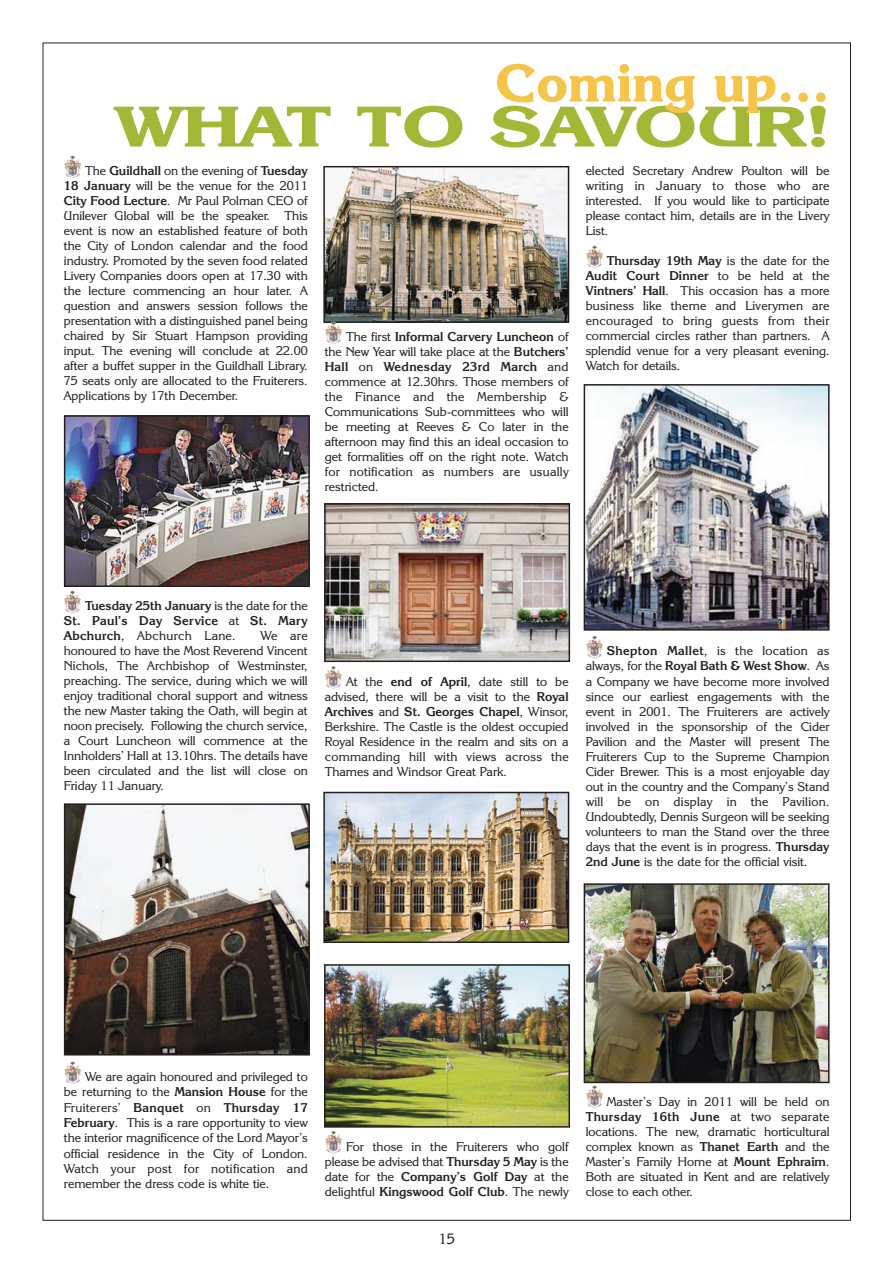
<style>
.page{position:relative;width:893px;height:1262px;background:#fff}
.page>*{position:absolute;margin:0;border:0;box-sizing:border-box;transform-origin:0 0}
.t1{font:800 57px "Korinna IT Cby BT";color:#a4b736;scale:1.3 1}
.t2{font:800 52.5px "Korinna IT Cby BT";color:#f5c44a}
.t3{font:15px "Korinna IT Cby BT";color:#231f20}
.t4{font:12.75px/15px "Korinna IT Cby BT";color:#231f20;text-align:justify}
.t5{font:700 12.75px/15px "Korinna IT Cby BT";letter-spacing:.025em;color:#231f20;text-align:justify}
.s1{font-weight:700}
.s2{font-weight:400}
</style>
<div class="page">
<img style="left:67px;top:418px;width:240px;height:166px">
<div style="left:64px;top:415px;width:246px;height:172px;border:2px solid #231f20"></div>
<img style="left:64px;top:155px;width:9px;height:17px">
<img style="left:67px;top:806px;width:240px;height:246px">
<div style="left:64px;top:803px;width:246px;height:252px;border:2px solid #231f20"></div>
<img style="left:327px;top:506px;width:240px;height:153px">
<div style="left:324px;top:503px;width:246px;height:159px;border:2px solid #231f20"></div>
<img style="left:326px;top:169px;width:240px;height:151px">
<div style="left:323px;top:166px;width:246px;height:157px;border:2px solid #231f20"></div>
<img style="left:326px;top:795px;width:240px;height:145px">
<div style="left:323px;top:792px;width:246px;height:151px;border:2px solid #231f20"></div>
<img style="left:327px;top:967px;width:240px;height:157px">
<div style="left:324px;top:964px;width:246px;height:163px;border:2px solid #231f20"></div>
<img style="left:586px;top:387px;width:240px;height:240px">
<div style="left:583px;top:384px;width:246px;height:246px;border:2px solid #231f20"></div>
<img style="left:586px;top:886px;width:240px;height:194px">
<div style="left:583px;top:883px;width:246px;height:200px;border:2px solid #231f20"></div>
<img style="left:63px;top:590px;width:10px;height:16px">
<img style="left:64px;top:1061px;width:9px;height:16px">
<img style="left:325px;top:321px;width:9px;height:16px">
<img style="left:325px;top:666px;width:8px;height:16px">
<img style="left:325px;top:1131px;width:9px;height:16px">
<img style="left:586px;top:245px;width:9px;height:16px">
<img style="left:586px;top:636px;width:9px;height:16px">
<img style="left:586px;top:1085px;width:9px;height:16px">
<h2 class="t2" style="left:495px;top:65px;width:335px">Coming up…</h2>
<h1 class="t1" style="left:115px;top:107px;width:551px">WHAT TO SAVOUR!</h1>
<p class="t4" style="left:64px;top:164px;width:245px;text-indent:21px">The <span class="s1">Guildhall</span> on the evening of <span class="s1">Tuesday 18 January</span> will be the venue for the 2011<br><span class="s1">City Food Lecture</span>. Mr Paul Polman CEO of Unilever Global will be the speaker. This event is now an established feature of both the City of London calendar and the food industry. Promoted by the seven food related Livery Companies doors open at 17.30 with the lecture commencing an hour later. A question and answers session follows the presentation with a distinguished panel being chaired by Sir Stuart Hampson providing input. The evening will conclude at 22.00 after a buffet supper in the Guildhall Library.<br>75 seats only are allocated to the Fruiterers.<br>Applications by 17th December.</p>
<p class="t4" style="left:325px;top:331px;width:245px;text-indent:21px">The first <span class="s1">Informal Carvery Luncheon</span> of the New Year will take place at the <span class="s1">Butchers’ Hall</span> on <span class="s1">Wednesday 23rd March</span> and commence at 12.30hrs. Those members of the Finance and the Membership &amp; Communications Sub-committees who will be meeting at Reeves &amp; Co later in the afternoon may find this an ideal occasion to get formalities off on the right note. Watch for notification as numbers are usually restricted.</p>
<p class="t4" style="left:585px;top:165px;width:245px">elected Secretary Andrew Poulton will be writing in January to those who are interested. If you would like to participate please contact him, details are in the Livery List.</p>
<p class="t4" style="left:585px;top:255px;width:245px;text-indent:21px"><span class="s1">Thursday 19th May</span> is the date for the <span class="s1">Audit Court Dinner</span> to be held at the <span class="s1">Vintners’ Hall</span>. This occasion has a more business like theme and Liverymen are encouraged to bring guests from their commercial circles rather than partners. A splendid venue for a very pleasant evening.<br>Watch for details.</p>
<p class="t5" style="left:64px;top:600px;width:245px;text-indent:21px">Tuesday 25th January <span class="s2">is the date for the </span>St. Paul’s Day Service <span class="s2">at</span> St. Mary Abchurch<span class="s2">, Abchurch Lane.</span></p>
<p class="t4" style="left:64px;top:630px;width:245px;text-indent:197px">We are honoured to have the Most Reverend Vincent Nichols, The Archbishop of Westminster, preaching. The service, during which we will enjoy traditional choral support and witness the new Master taking the Oath, will begin at noon precisely. Following the church service, a Court Luncheon will commence at the Innholders’ Hall at 13.10hrs. The details have been circulated and the list will close on Friday 11 January.</p>
<p class="t4" style="left:325px;top:676px;width:245px;text-indent:21px">At the <span class="s1">end of April</span>, date still to be advised, there will be a visit to the <span class="s1">Royal Archives</span> and <span class="s1">St. Georges Chapel</span>, Winsor, Berkshire. The Castle is the oldest occupied Royal Residence in the realm and sits on a commanding hill with views across the Thames and Windsor Great Park.</p>
<p class="t4" style="left:585px;top:645px;width:245px;text-indent:21px"><span class="s1">Shepton Mallet</span>, is the location as always, for the <span class="s1">Royal Bath &amp; West Show</span>. As a Company we have become more involved since our earliest engagements with the event in 2001. The Fruiterers are actively involved in the sponsorship of the Cider Pavilion and the Master will present The Fruiterers Cup to the Supreme Champion Cider Brewer. This is a most enjoyable day out in the country and the Company’s Stand will be on display in the Pavilion.<br>Undoubtedly, Dennis Surgeon will be seeking volunteers to man the Stand over the three days that the event is in progress. <span class="s1">Thursday 2nd June</span> is the date for the official visit.</p>
<p class="t4" style="left:64px;top:1070px;width:245px;text-indent:21px">We are again honoured and privileged to be returning to the <span class="s1">Mansion House</span> for the Fruiterers’ <span class="s1">Banquet</span> on <span class="s1">Thursday 17<br>February</span>. This is a rare opportunity to view the interior magnificence of the Lord Mayor’s official residence in the City of London.<br>Watch your post for notification and remember the dress code is white tie.</p>
<p class="t4" style="left:325px;top:1141px;width:245px;text-indent:21px">For those in the Fruiterers who golf please be advised that <span class="s1">Thursday 5 May</span> is the date for the <span class="s1">Company’s Golf Day</span> at the delightful <span class="s1">Kingswood Golf Club</span>. The newly</p>
<p class="t3" style="left:438px;top:1233px;width:18px">15</p>
<p class="t4" style="left:585px;top:1095px;width:245px;text-indent:21px">Master’s Day in 2011 will be held on <span class="s1">Thursday 16th June</span> at two separate locations. The new, dramatic horticultural complex known as <span class="s1">Thanet Earth</span> and the Master’s Family Home at <span class="s1">Mount Ephraim</span>.<br>Both are situated in Kent and are relatively close to each other.</p>
</div>
